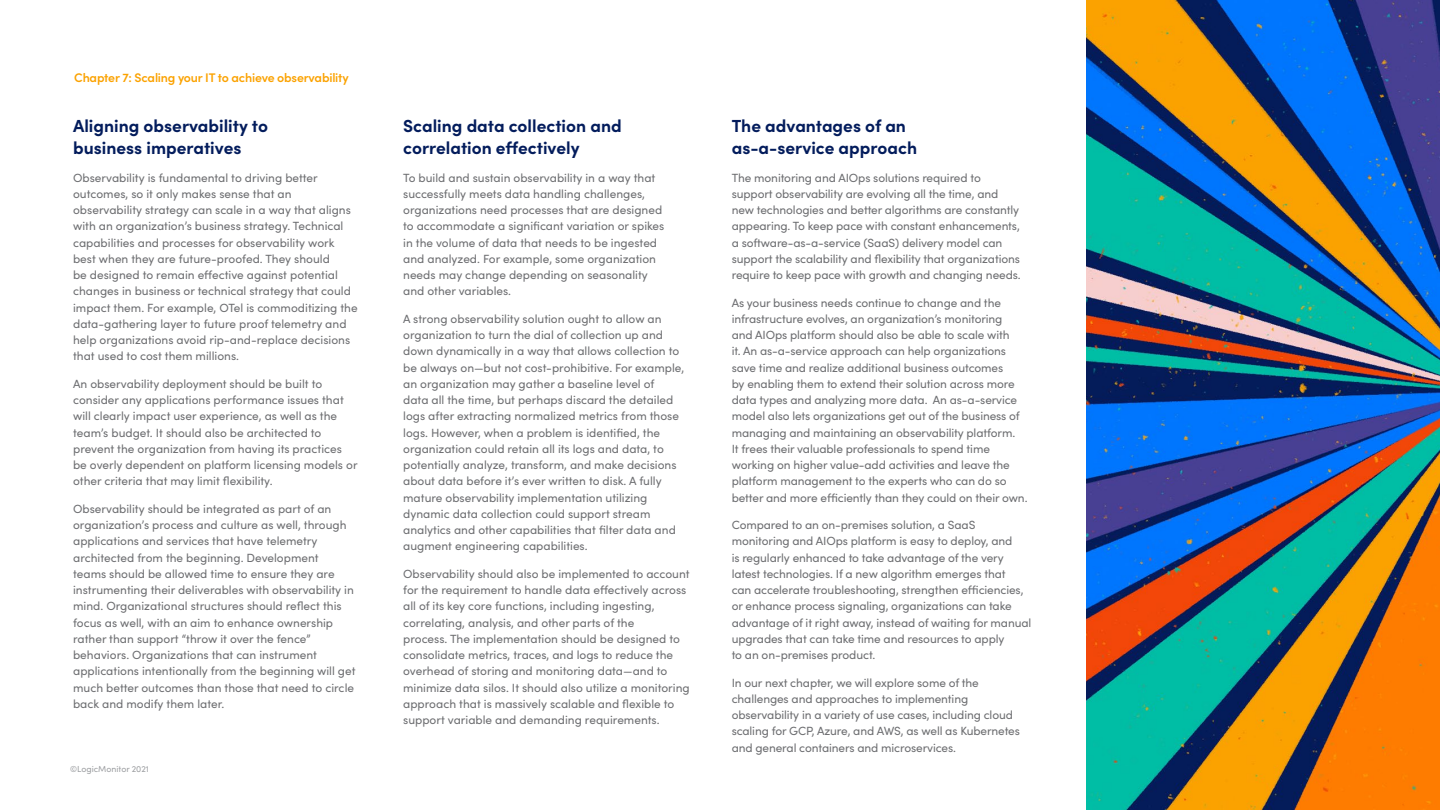
<style>
.page{position:relative;width:1440px;height:810px;background:#fff}
.page>*{position:absolute;margin:0;border:0;box-sizing:border-box;transform-origin:0 0}
.t1{font:700 17.5px/22.5px "Sofia Pro";color:#031c5c}
.t2{font:600 12.5px "Sofia Pro";letter-spacing:-.015em;color:#fba200}
.t3{font:11.88px/16.2px "Sofia Pro";color:#6d6e71}
.t4{font:8.75px "Sofia Pro";color:#9d9fa2}
</style>
<div class="page">
<img style="left:1086px;top:0;width:354px;height:810px">
<p class="t2" style="left:74px;top:69px;width:276px">Chapter 7: Scaling your IT to achieve observability</p>
<h1 class="t1" style="left:73px;top:113px;width:196px">Aligning observability to business imperatives</h1>
<p class="t3" style="left:73px;top:169px;width:286px">Observability is fundamental to driving better outcomes, so it only makes sense that an observability strategy can scale in a way that aligns with an organization’s business strategy. Technical capabilities and processes for observability work best when they are future-proofed. They should<br>be designed to remain effective against potential changes in business or technical strategy that could impact them. For example, OTel is commoditizing the data-gathering layer to future proof telemetry and help organizations avoid rip-and-replace decisions that used to cost them millions.</p>
<p class="t3" style="left:73px;top:375px;width:286px">An observability deployment should be built to consider any applications performance issues that will clearly impact user experience, as well as the team’s budget. It should also be architected to prevent the organization from having its practices be overly dependent on platform licensing models or other criteria that may limit flexibility.</p>
<p class="t3" style="left:73px;top:500px;width:284px">Observability should be integrated as part of an organization’s process and culture as well, through applications and services that have telemetry architected from the beginning. Development<br>teams should be allowed time to ensure they are instrumenting their deliverables with observability in mind. Organizational structures should reflect this focus as well, with an aim to enhance ownership rather than support “throw it over the fence” behaviors. Organizations that can instrument applications intentionally from the beginning will get much better outcomes than those that need to circle back and modify them later.</p>
<p class="t4" style="left:70px;top:762px;width:80px">©LogicMonitor 2021</p>
<h1 class="t1" style="left:403px;top:113px;width:220px">Scaling data collection and correlation effectively</h1>
<p class="t3" style="left:403px;top:169px;width:263px">To build and sustain observability in a way that successfully meets data handling challenges, organizations need processes that are designed to accommodate a significant variation or spikes in the volume of data that needs to be ingested and analyzed. For example, some organization needs may change depending on seasonality and other variables.</p>
<p class="t3" style="left:403px;top:310px;width:283px">A strong observability solution ought to allow an organization to turn the dial of collection up and down dynamically in a way that allows collection to be always on—but not cost-prohibitive. For example, an organization may gather a baseline level of<br>data all the time, but perhaps discard the detailed logs after extracting normalized metrics from those logs. However, when a problem is identified, the organization could retain all its logs and data, to potentially analyze, transform, and make decisions about data before it’s ever written to disk. A fully mature observability implementation utilizing dynamic data collection could support stream analytics and other capabilities that filter data and augment engineering capabilities.</p>
<p class="t3" style="left:403px;top:565px;width:288px">Observability should also be implemented to account for the requirement to handle data effectively across all of its key core functions, including ingesting, correlating, analysis, and other parts of the<br>process. The implementation should be designed to consolidate metrics, traces, and logs to reduce the overhead of storing and monitoring data—and to minimize data silos. It should also utilize a monitoring approach that is massively scalable and flexible to support variable and demanding requirements.</p>
<h1 class="t1" style="left:732px;top:113px;width:187px">The advantages of an as-a-service approach</h1>
<p class="t3" style="left:732px;top:169px;width:291px">The monitoring and AIOps solutions required to support observability are evolving all the time, and new technologies and better algorithms are constantly appearing. To keep pace with constant enhancements, a software-as-a-service (SaaS) delivery model can support the scalability and flexibility that organizations require to keep pace with growth and changing needs.</p>
<p class="t3" style="left:732px;top:294px;width:297px">As your business needs continue to change and the infrastructure evolves, an organization’s monitoring<br>and AIOps platform should also be able to scale with<br>it. An as-a-service approach can help organizations save time and realize additional business outcomes<br>by enabling them to extend their solution across more data types and analyzing more data. An as-a-service model also lets organizations get out of the business of managing and maintaining an observability platform.<br>It frees their valuable professionals to spend time working on higher value-add activities and leave the platform management to the experts who can do so better and more efficiently than they could on their own.</p>
<p class="t3" style="left:732px;top:516px;width:301px">Compared to an on-premises solution, a SaaS monitoring and AIOps platform is easy to deploy, and<br>is regularly enhanced to take advantage of the very latest technologies. If a new algorithm emerges that<br>can accelerate troubleshooting, strengthen efficiencies, or enhance process signaling, organizations can take advantage of it right away, instead of waiting for manual upgrades that can take time and resources to apply<br>to an on-premises product.</p>
<p class="t3" style="left:732px;top:674px;width:290px">In our next chapter, we will explore some of the challenges and approaches to implementing observability in a variety of use cases, including cloud scaling for GCP, Azure, and AWS, as well as Kubernetes and general containers and microservices.</p>
</div>
